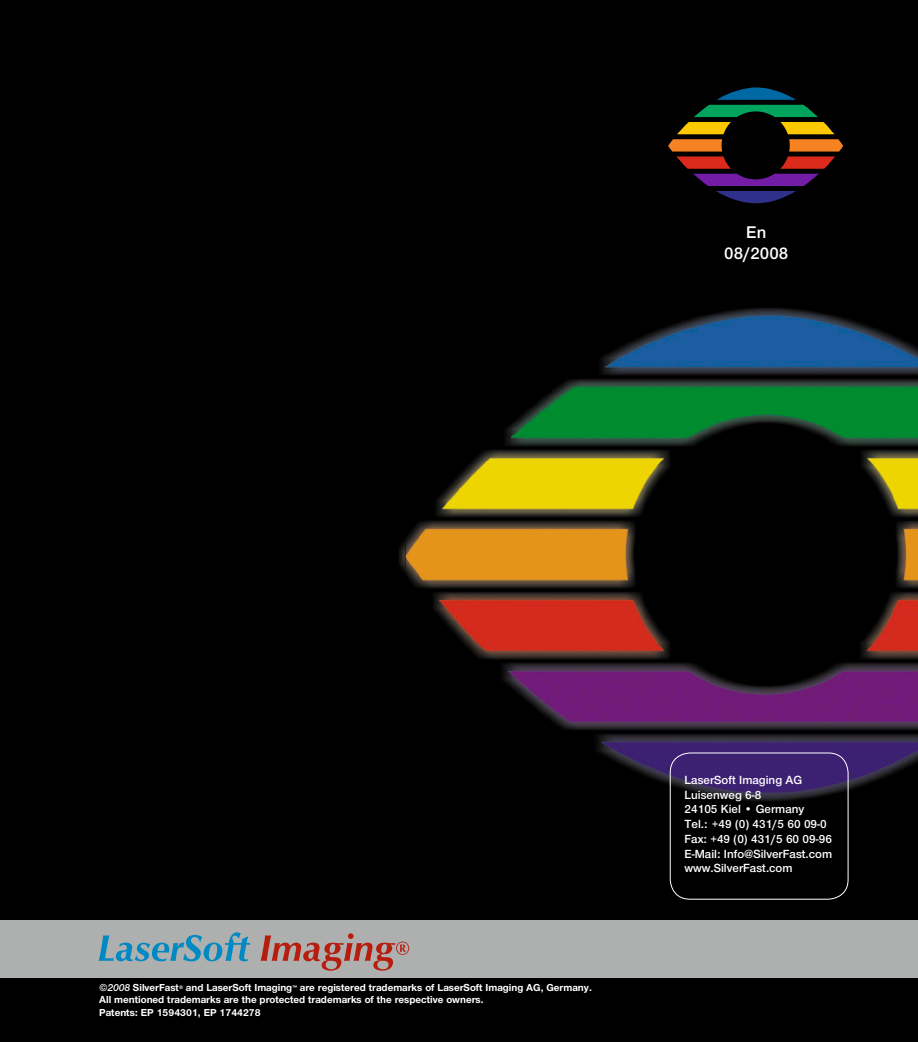
<style>
.page{position:relative;width:918px;height:1042px;background:#fff}
.page>*{position:absolute;margin:0;border:0;box-sizing:border-box;transform-origin:0 0}
.t1{font:600 17.5px/21px "Nimbus Sans Novus T";color:#fff;text-align:center}
.t2{font:600 12.25px/14.7px "Nimbus Sans Novus T";color:#fff}
.t3{font:700 10.5px/12.6px "Nimbus Sans Novus T";color:#fff}
.s1{font-weight:600;font-style:italic}
</style>
<div class="page">
<img style="left:0;top:0;width:918px;height:1042px">
<div style="left:0;top:920px;width:918px;height:57px;background:#aeb0b0"></div>
<svg style="left:99px;top:932px;width:151px;height:29px"></svg>
<svg style="left:261px;top:933px;width:148px;height:37px"></svg>
<svg style="left:668px;top:87px;width:175px;height:116px;background:#31251c"></svg>
<div style="left:670px;top:752px;width:178px;height:147px;border:1px solid #fff;border-radius:20px"></div>
<h1 class="t1" style="left:724px;top:222px;width:65px">En<br>08/2008</h1>
<p class="t3" style="left:99px;top:980px;width:494px"><span class="s1">©2008</span> SilverFast<sup>®</sup> and LaserSoft Imaging<sup>™</sup> are registered trademarks of LaserSoft Imaging AG, Germany.<br>All mentioned trademarks are the protected trademarks of the respective owners.<br>Patents: EP 1594301, EP 1744278</p>
<p class="t2" style="left:684px;top:772px;width:149px">LaserSoft Imaging AG<br>Luisenweg 6-8<br>24105 Kiel • Germany<br>Tel.: +49 (0) 431/5 60 09-0<br>Fax: +49 (0) 431/5 60 09-96<br>E-Mail: Info@SilverFast.com www.SilverFast.com</p>
</div>
